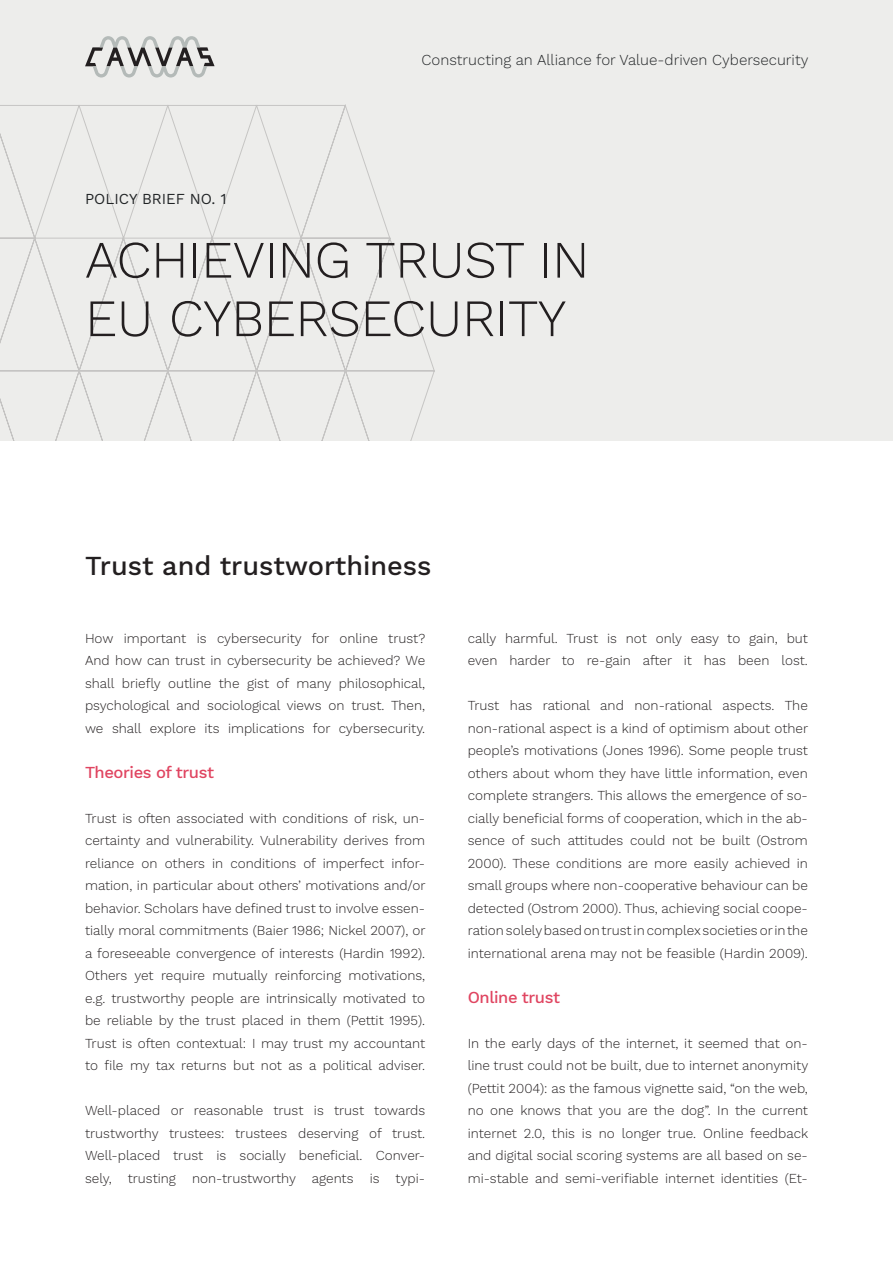
<style>
.page{position:relative;width:893px;height:1263px;background:#fff}
.page>*{position:absolute;margin:0;border:0;box-sizing:border-box;transform-origin:0 0}
.Headline_1{font:300 52.5px/58.5px "Work Sans";letter-spacing:-.01em;color:#231f20}
.Headline_2{font:500 27px "Work Sans";color:#231f20}
.Zwischenüberschrift{font:500 16.5px "Work Sans";letter-spacing:-.025em;color:#e04561}
.t1{font:300 15px "Work Sans";color:#212426}
.Dachzeile_linksbündi{font:15px "Work Sans";color:#212426}
.Absatzformat_Blocksa{font:300 13.5px/22.5px "Work Sans";color:#231f20;text-align:justify}
</style>
<div class="page">
<div style="left:0;top:0;width:893px;height:440px;background:#ededeb"></div>
<svg style="left:0;top:104px;width:435px;height:336px"></svg>
<svg style="left:85px;top:36px;width:130px;height:42px"></svg>
<p class="Dachzeile_linksbündi" style="left:85px;top:190px;width:143px">POLICY BRIEF NO. 1</p>
<p class="t1" style="left:422px;top:52px;width:388px">Constructing an Alliance for Value-driven Cybersecurity</p>
<p class="Headline_1" style="left:85px;top:233px;width:506px">ACHIEVING TRUST IN<br>EU CYBERSECURITY</p>
<p class="Headline_2" style="left:85px;top:550px;width:348px">Trust and trustworthiness</p>
<p class="Absatzformat_Blocksa" style="left:85px;top:627px;width:342px">How important is cybersecurity for online trust?<br>And how can trust in cybersecurity be achieved? We shall briefly outline the gist of many philosophical, psychological and sociological views on trust. Then, we shall explore its implications for cybersecurity.</p>
<p class="Zwischenüberschrift" style="left:85px;top:762px;width:130px">Theories of trust</p>
<p class="Absatzformat_Blocksa" style="left:85px;top:807px;width:342px">Trust is often associated with conditions of risk, un&shy;certainty and vulnerability. Vulnerability derives from reliance on others in conditions of imperfect infor&shy;mation, in particular about others’ motivations and/or behavior. Scholars have defined trust to involve essen&shy;tially moral commitments (Baier 1986; Nickel 2007), or a foreseeable convergence of interests (Hardin 1992).<br>Others yet require mutually reinforcing motivations, e.g. trustworthy people are intrinsically motivated to be reliable by the trust placed in them (Pettit 1995).<br>Trust is often contextual: I may trust my accountant to file my tax returns but not as a political adviser.</p>
<p class="Absatzformat_Blocksa" style="left:85px;top:1100px;width:342px">Well-placed or reasonable trust is trust towards trustworthy trustees: trustees deserving of trust.<br>Well-placed trust is socially beneficial. Conver&shy;sely, trusting non-trustworthy agents is typi-</p>
<p class="Absatzformat_Blocksa" style="left:468px;top:627px;width:342px">cally harmful. Trust is not only easy to gain, but even harder to re-gain after it has been lost.</p>
<p class="Absatzformat_Blocksa" style="left:468px;top:695px;width:342px">Trust has rational and non-rational aspects. The non-rational aspect is a kind of optimism about other people’s motivations (Jones 1996). Some people trust others about whom they have little information, even complete strangers. This allows the emergence of so&shy;cially beneficial forms of cooperation, which in the ab&shy;sence of such attitudes could not be built (Ostrom 2000). These conditions are more easily achieved in small groups where non-cooperative behaviour can be detected (Ostrom 2000). Thus, achieving social coope&shy;ration solely based on trust in complex societies or in the international arena may not be feasible (Hardin 2009).</p>
<p class="Zwischenüberschrift" style="left:468px;top:987px;width:94px">Online trust</p>
<p class="Absatzformat_Blocksa" style="left:468px;top:1032px;width:342px">In the early days of the internet, it seemed that on&shy;line trust could not be built, due to internet anonymity (Pettit 2004): as the famous vignette said, “on the web, no one knows that you are the dog”. In the current internet 2.0, this is no longer true. Online feedback and digital social scoring systems are all based on se&shy;mi-stable and semi-verifiable internet identities (Et-</p>
</div>
